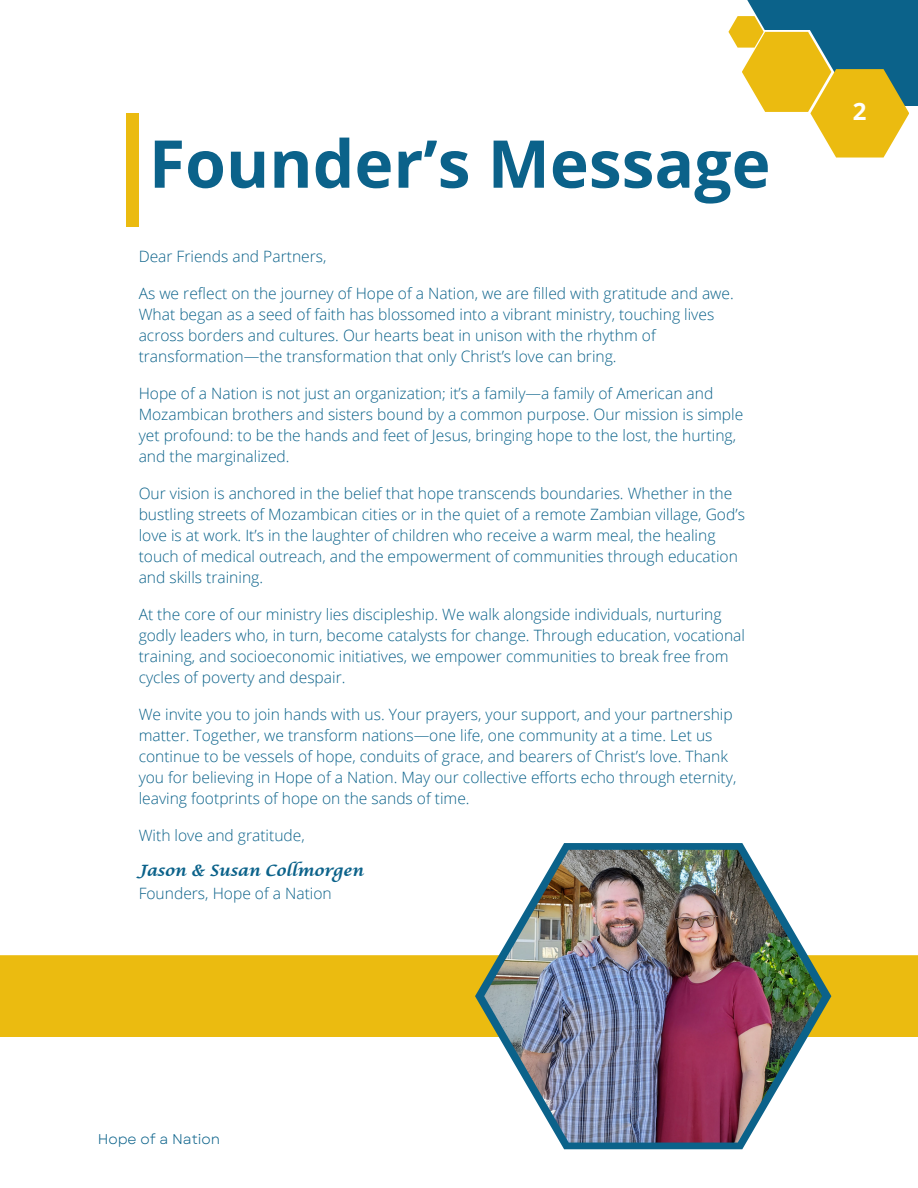
<style>
.page{position:relative;width:918px;height:1188px;background:#fff}
.page>*{position:absolute;margin:0;border:0;box-sizing:border-box;transform-origin:0 0}
.t1{font:700 66px "Open Sans";color:#0b628a}
.t2{font:700 24px "Open Sans";color:#fff}
.t3{font:300 15.6px/21px "Open Sans";color:#0b628a}
.t4{font:700 15.6px "Lucida Calligraphy Std";color:#0b628a}
.t5{font:14.1px "Garet";color:#0b628a}
</style>
<div class="page">
<div style="left:0;top:955px;width:918px;height:82px;background:#ebbb10"></div>
<svg style="left:475px;top:843px;width:356px;height:306px"></svg>
<img style="left:484px;top:850px;width:338px;height:292px">
<div style="left:792px;top:0;width:126px;height:106px;background:#0b628a"></div>
<svg style="left:728px;top:16px;width:181px;height:142px"></svg>
<svg style="left:739px;top:0;width:107px;height:30px"></svg>
<div style="left:126px;top:113px;width:13px;height:114px;background:#ebbb10"></div>
<p class="t1" style="left:149px;top:117px;width:623px">Founder’s Message</p>
<h1 class="t3" style="left:139px;top:246px;width:189px">Dear Friends and Partners,</h1>
<p class="t3" style="left:139px;top:283px;width:597px">As we reflect on the journey of Hope of a Nation, we are filled with gratitude and awe.<br>What began as a seed of faith has blossomed into a vibrant ministry, touching lives across borders and cultures. Our hearts beat in unison with the rhythm of transformation—the transformation that only Christ’s love can bring.</p>
<p class="t3" style="left:139px;top:383px;width:606px">Hope of a Nation is not just an organization; it’s a family—a family of American and Mozambican brothers and sisters bound by a common purpose. Our mission is simple yet profound: to be the hands and feet of Jesus, bringing hope to the lost, the hurting, and the marginalized.</p>
<p class="t3" style="left:139px;top:483px;width:608px">Our vision is anchored in the belief that hope transcends boundaries. Whether in the bustling streets of Mozambican cities or in the quiet of a remote Zambian village, God’s love is at work. It’s in the laughter of children who receive a warm meal, the healing touch of medical outreach, and the empowerment of communities through education and skills training.</p>
<p class="t3" style="left:139px;top:604px;width:608px">At the core of our ministry lies discipleship. We walk alongside individuals, nurturing godly leaders who, in turn, become catalysts for change. Through education, vocational training, and socioeconomic initiatives, we empower communities to break free from cycles of poverty and despair.</p>
<p class="t3" style="left:139px;top:704px;width:599px">We invite you to join hands with us. Your prayers, your support, and your partnership matter. Together, we transform nations—one life, one community at a time. Let us continue to be vessels of hope, conduits of grace, and bearers of Christ’s love. Thank you for believing in Hope of a Nation. May our collective efforts echo through eternity, leaving footprints of hope on the sands of time.</p>
<p class="t3" style="left:139px;top:825px;width:168px">With love and gratitude,</p>
<p class="t4" style="left:139px;top:861px;width:226px">Jason &amp; Susan Collmorgen</p>
<p class="t3" style="left:139px;top:883px;width:195px">Founders, Hope of a Nation</p>
<p class="t2" style="left:853px;top:95px;width:15px">2</p>
<p class="t5" style="left:98px;top:1129px;width:124px">Hope of a Nation</p>
</div>
